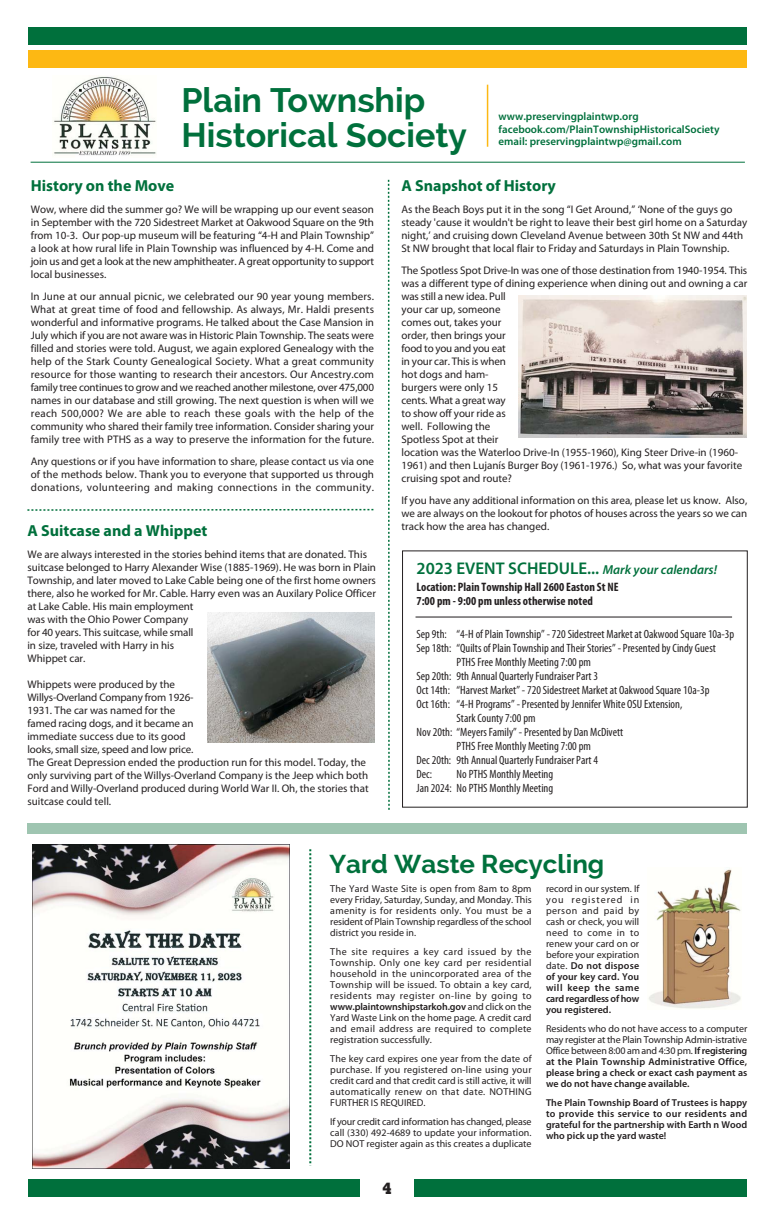
<style>
.page{position:relative;width:774px;height:1224px;background:#fff}
.page>*{position:absolute;margin:0;border:0;box-sizing:border-box;transform-origin:0 0}
.t1{font:700 34px/35.3px "Raleway";color:#00703c}
.t2{font:700 25.9px "Raleway";color:#00703c}
.t3{font:600 17px "Myriad Pro";color:#00703c}
.t4{font:700 16px "Myriad Pro";color:#00703c}
.t5{font:700 16px "City";color:#231f20}
.t6{font:700 condensed 12.2px/14.3px "Myriad Pro";color:#231f20}
.t7{font:condensed 12px/14px "Myriad Pro";color:#231f20;text-align:right}
.t8{font:11px/13px "Myriad Pro";color:#231f20;text-align:justify}
.t9{font:600 11px/12.6px "Myriad Pro";color:#00703c}
.t10{font:10px/11px "Myriad Pro";color:#231f20;text-align:justify}
.t11{font:600 10px/11px "Myriad Pro";color:#231f20;text-align:justify}
.s1{font-style:italic;font-size:13px}
.s2{font-weight:600}
.s3{font-weight:400}
</style>
<div class="page">
<div style="left:28px;top:1179px;width:719px;height:18px;background:#00703c"></div>
<div style="left:360px;top:1177px;width:54px;height:26px;background:#fff"></div>
<div style="left:28px;top:50px;width:719px;height:18px;background:#fdb813"></div>
<div style="left:28px;top:27px;width:719px;height:18px;background:#00703c"></div>
<img style="left:54px;top:76px;width:102px;height:80px">
<hr style="left:487px;top:85px;width:1px;height:62px;background:#fdb813">
<hr style="left:31px;top:162px;width:714px;height:1px;background:#00703c">
<hr style="left:416px;top:617px;width:316px;height:1px;background:#231f20">
<div style="left:402px;top:550px;width:346px;height:258px;border:1px solid #231f20"></div>
<img style="left:519px;top:296px;width:227px;height:142px">
<svg style="left:27px;top:179px;width:363px;height:631px"></svg>
<div style="left:27px;top:823px;width:720px;height:11px;background:#9fc5b1"></div>
<svg style="left:309px;top:849px;width:2px;height:317px"></svg>
<img style="left:648px;top:869px;width:93px;height:140px">
<img style="left:32px;top:844px;width:258px;height:325px">
<h1 class="t1" style="left:182px;top:82px;width:287px">Plain Township<br>Historical Society</h1>
<p class="t9" style="left:499px;top:111px;width:222px">www.preservingplaintwp.org facebook.com/PlainTownshipHistoricalSociety email: preservingplaintwp@gmail.com</p>
<h3 class="t4" style="left:31px;top:180px;width:145px">History on the Move</h3>
<p class="t8" style="left:31px;top:204px;width:345px">Wow, where did the summer go? We will be wrapping up our event season in September with the 720 Sidestreet Market at Oakwood Square on the 9th from 10-3. Our pop-up museum will be featuring “4-H and Plain Township” a look at how rural life in Plain Township was influenced by 4-H. Come and join us and get a look at the new amphitheater. A great opportunity to support local businesses.</p>
<p class="t8" style="left:31px;top:291px;width:345px">In June at our annual picnic, we celebrated our 90 year young members.<br>What at great time of food and fellowship. As always, Mr. Haldi presents wonderful and informative programs. He talked about the Case Mansion in July which if you are not aware was in Historic Plain Township. The seats were filled and stories were told. August, we again explored Genealogy with the help of the Stark County Genealogical Society. What a great community resource for those wanting to research their ancestors. Our Ancestry.com family tree continues to grow and we reached another milestone, over 475,000 names in our database and still growing. The next question is when will we reach 500,000? We are able to reach these goals with the help of the community who shared their family tree information. Consider sharing your family tree with PTHS as a way to preserve the information for the future.</p>
<p class="t8" style="left:31px;top:456px;width:345px">Any questions or if you have information to share, please contact us via one of the methods below. Thank you to everyone that supported us through donations, volunteering and making connections in the community.</p>
<h3 class="t4" style="left:27px;top:525px;width:181px">A Suitcase and a Whippet</h3>
<p class="t8" style="left:27px;top:549px;width:350px;text-align:left">We are always interested in the stories behind items that are donated. This suitcase belonged to Harry Alexander Wise (1885-1969). He was born in Plain Township, and later moved to Lake Cable being one of the first home owners there, also he worked for Mr. Cable. Harry even was an Auxilary Police Officer at Lake Cable. His main employment<br>was with the Ohio Power Company<br>for 40 years. This suitcase, while small<br>in size, traveled with Harry in his<br>Whippet car.</p>
<p class="t8" style="left:27px;top:679px;width:343px;text-align:left">Whippets were produced by the<br>Willys-Overland Company from 1926-<br>1931. The car was named for the<br>famed racing dogs, and it became an<br>immediate success due to its good<br>looks, small size, speed and low price.<br>The Great Depression ended the production run for this model. Today, the only surviving part of the Willys-Overland Company is the Jeep which both Ford and Willy-Overland produced during World War II. Oh, the stories that suitcase could tell.</p>
<h3 class="t4" style="left:402px;top:180px;width:156px">A Snapshot of History</h3>
<p class="t8" style="left:402px;top:204px;width:347px;text-align:left">As the Beach Boys put it in the song “I Get Around,” ‘None of the guys go steady 'cause it wouldn't be right to leave their best girl home on a Saturday night,’ and cruising down Cleveland Avenue between 30th St NW and 44th St NW brought that local flair to Friday and Saturdays in Plain Township.</p>
<p class="t8" style="left:402px;top:265px;width:347px;text-align:left">The Spotless Spot Drive-In was one of those destination from 1940-1954. This was a different type of dining experience when dining out and owning a car was still a new idea. Pull<br>your car up, someone<br>comes out, takes your<br>order, then brings your<br>food to you and you eat<br>in your car. This is when<br>hot dogs and ham-<br>burgers were only 15<br>cents. What a great way<br>to show off your ride as<br>well. Following the<br>Spotless Spot at their<br>location was the Waterloo Drive-In (1955-1960), King Steer Drive-in (1960- 1961) and then Lujanís Burger Boy (1961-1976.) So, what was your favorite cruising spot and route?</p>
<p class="t8" style="left:402px;top:495px;width:347px">If you have any additional information on this area, please let us know. Also, we are always on the lookout for photos of houses across the years so we can track how the area has changed.</p>
<h3 class="t3" style="left:417px;top:562px;width:302px">2023 EVENT SCHEDULE... <span class="s1">Mark your calendars!</span></h3>
<p class="t6" style="left:417px;top:580px;width:204px">Location: Plain Township Hall 2600 Easton St NE<br>7:00 pm - 9:00 pm unless otherwise noted</p>
<p class="t7" style="left:417px;top:628px;width:319px">Sep 9th: “4-H of Plain Township” - 720 Sidestreet Market at Oakwood Square 10a-3p</p>
<p class="t7" style="left:417px;top:642px;width:301px">Sep 18th: “Quilts of Plain Township and Their Stories” - Presented by Cindy Guest</p>
<p class="t7" style="left:457px;top:656px;width:136px">PTHS Free Monthly Meeting 7:00 pm</p>
<p class="t7" style="left:417px;top:670px;width:183px">Sep 20th: 9th Annual Quarterly Fundraiser Part 3</p>
<p class="t7" style="left:417px;top:684px;width:294px">Oct 14th: “Harvest Market” - 720 Sidestreet Market at Oakwood Square 10a-3p</p>
<p class="t7" style="left:417px;top:698px;width:267px">Oct 16th: “4-H Programs” - Presented by Jennifer White OSU Extension,</p>
<p class="t7" style="left:457px;top:712px;width:80px">Stark County 7:00 pm</p>
<p class="t7" style="left:417px;top:726px;width:208px">Nov 20th: “Meyers Family” - Presented by Dan McDivett</p>
<p class="t7" style="left:457px;top:740px;width:136px">PTHS Free Monthly Meeting 7:00 pm</p>
<p class="t7" style="left:417px;top:754px;width:183px">Dec 20th: 9th Annual Quarterly Fundraiser Part 4</p>
<p class="t7" style="left:417px;top:768px;width:17px">Dec:</p>
<p class="t7" style="left:417px;top:768px;width:138px">No PTHS Monthly Meeting<br>Jan 2024: No PTHS Monthly Meeting</p>
<h2 class="t2" style="left:330px;top:848px;width:276px">Yard Waste Recycling</h2>
<p class="t10" style="left:330px;top:884px;width:203px">The Yard Waste Site is open from 8am to 8pm every Friday, Saturday, Sunday, and Monday. This amenity is for residents only. You must be a resident of Plain Township regardless of the school district you reside in.</p>
<p class="t10" style="left:330px;top:947px;width:203px">The site requires a key card issued by the Township. Only one key card per residential household in the unincorporated area of the Township will be issued. To obtain a key card, residents may register on-line by going to <span class="s2">www.plaintownshipstarkoh.gov</span> and click on the Yard Waste Link on the home page. A credit card and email address are required to complete registration successfully.</p>
<p class="t10" style="left:330px;top:1054px;width:203px">The key card expires one year from the date of purchase. If you registered on-line using your credit card and that credit card is still active, it will automatically renew on that date. NOTHING FURTHER IS REQUIRED.</p>
<p class="t10" style="left:330px;top:1117px;width:203px">If your credit card information has changed, please call (330) 492-4689 to update your information.<br>DO NOT register again as this creates a duplicate</p>
<p class="t10" style="left:546px;top:884px;width:95px">record in our system. If you registered in person and paid by cash or check, you will need to come in to renew your card on or before your expiration date. <span class="s2">Do not dispose of your key card. You will keep the same card regardless of how you registered.</span></p>
<p class="t11" style="left:546px;top:1024px;width:203px"><span class="s3">Residents who do not have access to a computer may register at the Plain Township Admin-istrative Office between 8:00 am and 4:30 pm.</span> If registering at the Plain Township Administrative Office, please bring a check or exact cash payment as we do not have change available.</p>
<p class="t11" style="left:546px;top:1098px;width:203px">The Plain Township Board of Trustees is happy to provide this service to our residents and grateful for the partnership with Earth n Wood who pick up the yard waste!</p>
<h3 class="t5" style="left:382px;top:1182px;width:11px">4</h3>
</div>
